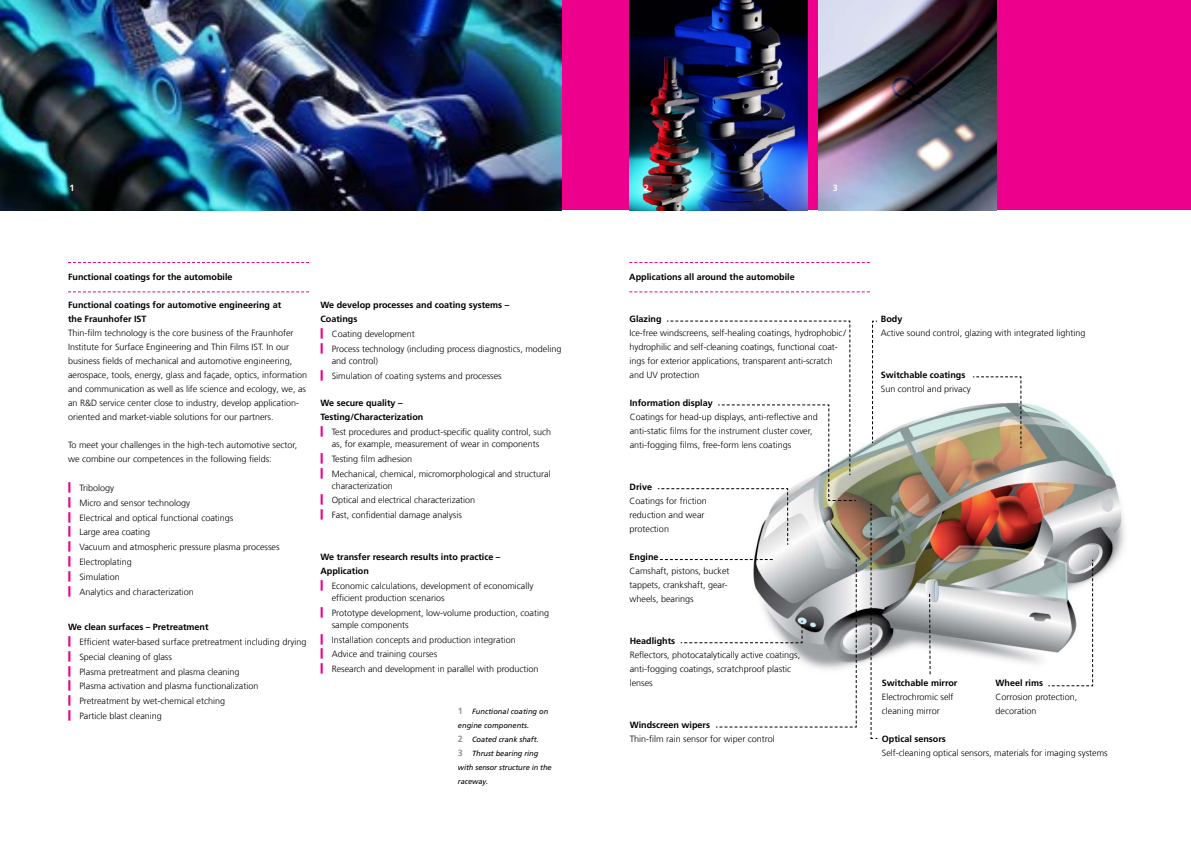
<style>
.page{position:relative;width:1191px;height:842px;background:#fff}
.page>*{position:absolute;margin:0;border:0;box-sizing:border-box;transform-origin:0 0}
.t1{font:300 9px/14px "Frutiger LT Com";color:#000}
.t2{font:700 9px/14px "Frutiger LT Com";color:#000}
.t3{font:700 9px "Frutiger LT Com";color:#fff}
.t4{font:italic 7.5px/14px "Frutiger LT Com";letter-spacing:-.01em;color:#000}
.s1{font-weight:700;font-style:normal;font-size:9px;color:#939598}
</style>
<div class="page">
<div style="left:0;top:0;width:1191px;height:210px;background:#ec008c"></div>
<img style="left:755px;top:403px;width:370px;height:283px">
<img style="left:0;top:0;width:561px;height:210px">
<svg style="left:68px;top:262px;width:241px;height:1px"></svg>
<svg style="left:68px;top:291px;width:241px;height:1px"></svg>
<svg style="left:657px;top:320px;width:200px;height:226px"></svg>
<svg style="left:1047px;top:559px;width:46px;height:128px"></svg>
<svg style="left:972px;top:376px;width:50px;height:73px"></svg>
<svg style="left:871px;top:320px;width:7px;height:124px"></svg>
<svg style="left:928px;top:593px;width:3px;height:82px"></svg>
<svg style="left:660px;top:554px;width:197px;height:174px"></svg>
<svg style="left:629px;top:262px;width:240px;height:1px"></svg>
<svg style="left:629px;top:291px;width:240px;height:1px"></svg>
<img style="left:629px;top:0;width:178px;height:210px">
<img style="left:819px;top:0;width:177px;height:210px">
<svg style="left:870px;top:503px;width:8px;height:236px"></svg>
<p class="t3" style="left:70px;top:183px;width:7px">1</p>
<p class="t3" style="left:69px;top:188px;width:7px">1</p>
<p class="t3" style="left:644px;top:183px;width:7px">2</p>
<p class="t3" style="left:643px;top:188px;width:7px">2</p>
<p class="t3" style="left:832px;top:183px;width:7px">3</p>
<p class="t2" style="left:68px;top:270px;width:166px">Functional coatings for the automobile</p>
<p class="t2" style="left:68px;top:298px;width:215px">Functional coatings for automotive engineering at the Fraunhofer IST</p>
<p class="t1" style="left:68px;top:326px;width:240px">Thin-film technology is the core business of the Fraunhofer Institute for Surface Engineering and Thin Films IST. In our business fields of mechanical and automotive engineering, aerospace, tools, energy, glass and façade, optics, information and communication as well as life science and ecology, we, as an R&amp;D service center close to industry, develop application&shy;oriented and market-viable solutions for our partners.</p>
<p class="t1" style="left:68px;top:438px;width:231px">To meet your challenges in the high-tech automotive sector, we combine our competences in the following fields:</p>
<p class="t1" style="left:79px;top:480px;width:202px;line-height:14.8px">Tribology<br>Micro and sensor technology<br>Electrical and optical functional coatings<br>Large area coating<br>Vacuum and atmospheric pressure plasma processes<br>Electroplating<br>Simulation<br>Analytics and characterization</p>
<p class="t2" style="left:68px;top:620px;width:142px">We clean surfaces – Pretreatment</p>
<p class="t1" style="left:79px;top:634px;width:229px;line-height:14.8px">Efficient water-based surface pretreatment including drying Special cleaning of glass<br>Plasma pretreatment and plasma cleaning<br>Plasma activation and plasma functionalization Pretreatment by wet-chemical etching<br>Particle blast cleaning</p>
<p class="t2" style="left:320px;top:298px;width:190px">We develop processes and coating systems –<br>Coatings</p>
<p class="t1" style="left:332px;top:326px;width:231px;line-height:14.8px">Coating development<br>Process technology (including process diagnostics, modeling</p>
<p class="t1" style="left:332px;top:353px;width:171px;line-height:14.8px">and control)<br>Simulation of coating systems and processes</p>
<p class="t2" style="left:320px;top:396px;width:105px">We secure quality –<br>Testing/Characterization</p>
<p class="t1" style="left:332px;top:426px;width:221px;line-height:12px">Test procedures and product-specific quality control, such as, for example, measurement of wear in components</p>
<p class="t1" style="left:332px;top:451px;width:220px;line-height:14.8px">Testing film adhesion<br>Mechanical, chemical, micromorphological and structural</p>
<p class="t1" style="left:332px;top:478px;width:145px;line-height:14.8px">characterization<br>Optical and electrical characterization<br>Fast, confidential damage analysis</p>
<p class="t2" style="left:320px;top:550px;width:181px">We transfer research results into practice –<br>Application</p>
<p class="t1" style="left:332px;top:580px;width:203px;line-height:12px">Economic calculations, development of economically efficient production scenarios</p>
<p class="t1" style="left:332px;top:607px;width:219px;line-height:12px">Prototype development, low-volume production, coating sample components</p>
<p class="t1" style="left:332px;top:632px;width:208px;line-height:14.8px">Installation concepts and production integration<br>Advice and training courses<br>Research and development in parallel with production</p>
<p class="t4" style="left:458px;top:704px;width:95px"><span class="s1">1</span> Functional coating on engine components.<br><span class="s1">2</span> Coated crank shaft.<br><span class="s1">3</span> Thrust bearing ring with sensor structure in the raceway.</p>
<p class="t2" style="left:629px;top:270px;width:167px">Applications all around the automobile</p>
<p class="t2" style="left:629px;top:312px;width:34px">Glazing</p>
<p class="t1" style="left:629px;top:326px;width:218px">Ice-free windscreens, self-healing coatings, hydrophobic / hydrophilic and self-cleaning coatings, functional coat&shy;ings for exterior applications, transparent anti-scratch and UV protection</p>
<p class="t2" style="left:630px;top:396px;width:85px">Information display</p>
<p class="t1" style="left:630px;top:410px;width:189px">Coatings for head-up displays, anti-reflective and anti-static films for the instrument cluster cover, anti-fogging films, free-form lens coatings</p>
<p class="t2" style="left:629px;top:480px;width:24px">Drive</p>
<p class="t1" style="left:629px;top:494px;width:79px">Coatings for friction reduction and wear protection</p>
<p class="t2" style="left:629px;top:550px;width:31px">Engine</p>
<p class="t1" style="left:629px;top:564px;width:102px">Camshaft, pistons, bucket tappets, crankshaft, gear&shy;wheels, bearings</p>
<p class="t2" style="left:630px;top:634px;width:47px">Headlights</p>
<p class="t1" style="left:630px;top:648px;width:172px">Reflectors, photocatalytically active coatings, anti-fogging coatings, scratchproof plastic lenses</p>
<p class="t2" style="left:630px;top:718px;width:82px">Windscreen wipers</p>
<p class="t1" style="left:630px;top:732px;width:146px">Thin-film rain sensor for wiper control</p>
<p class="t2" style="left:881px;top:312px;width:23px">Body</p>
<p class="t1" style="left:881px;top:326px;width:206px">Active sound control, glazing with integrated lighting</p>
<p class="t2" style="left:881px;top:368px;width:86px">Switchable coatings</p>
<p class="t1" style="left:881px;top:382px;width:91px">Sun control and privacy</p>
<p class="t2" style="left:882px;top:676px;width:77px">Switchable mirror</p>
<p class="t1" style="left:882px;top:690px;width:73px">Electrochromic self cleaning mirror</p>
<p class="t2" style="left:995px;top:676px;width:49px">Wheel rims</p>
<p class="t1" style="left:995px;top:690px;width:83px">Corrosion protection, decoration</p>
<p class="t2" style="left:882px;top:732px;width:65px">Optical sensors</p>
<p class="t1" style="left:882px;top:746px;width:227px">Self-cleaning optical sensors, materials for imaging systems</p>
</div>
